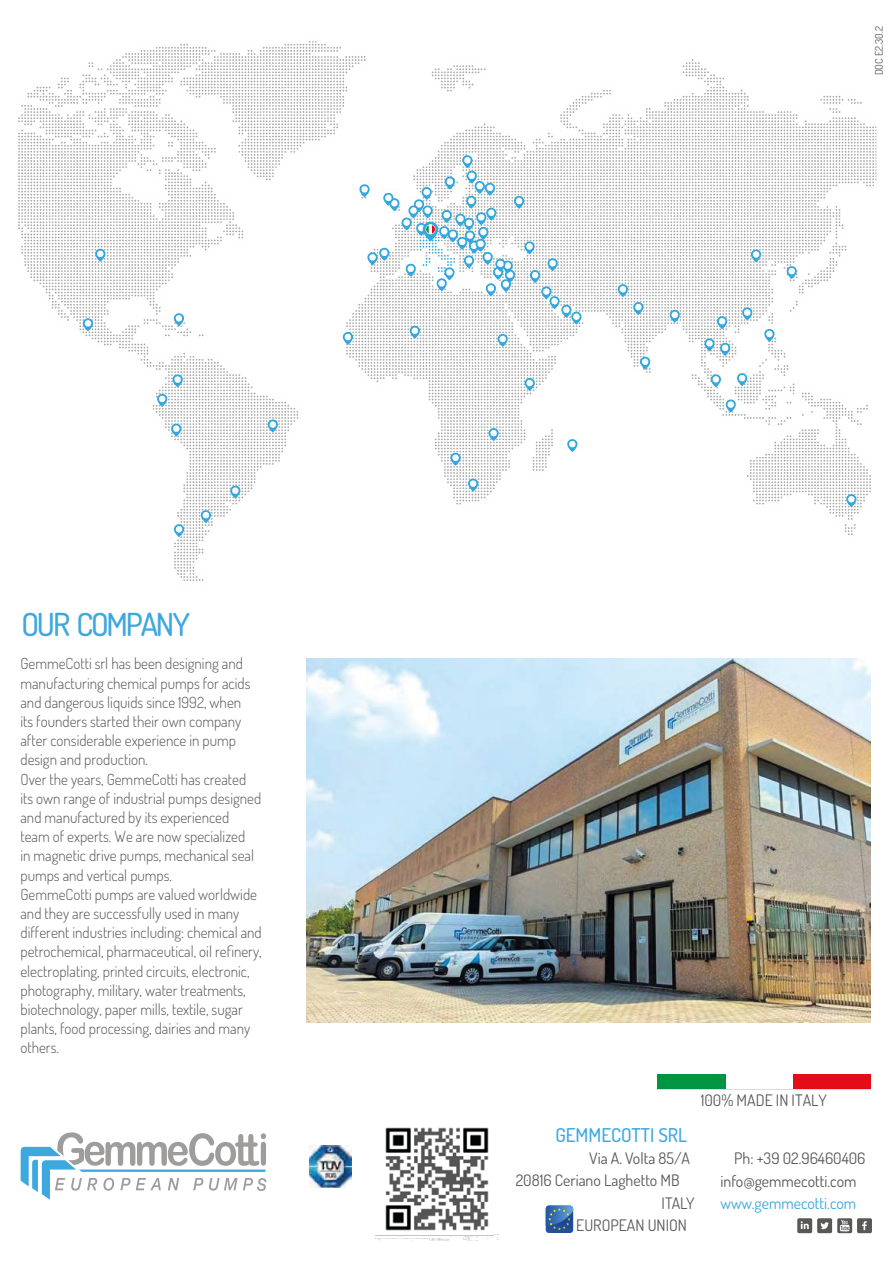
<style>
.page{position:relative;width:893px;height:1263px;background:#fff}
.page>*{position:absolute;margin:0;border:0;box-sizing:border-box;transform-origin:0 0}
.t1{font:500 31.8px "Dosis";letter-spacing:-.07em;color:#3ca8de}
.t2{font:500 19.05px "Dosis";color:#3ca8de}
.t3{font:15.9px/22.8px "Dosis";color:#585857}
.t4{font:15.9px "Dosis";color:#3ca8de}
.t5{font:300 15.3px/19.2px "Dosis";color:#585857}
.t6{font:10.5px "Dosis";color:#585857}
</style>
<div class="page">
<img style="left:18px;top:41px;width:859px;height:540px">
<div style="left:857px;top:1218px;width:15px;height:15px;background:#585857;border-radius:2px"></div>
<svg style="left:862px;top:1221px;width:5px;height:9px"></svg>
<div style="left:817px;top:1218px;width:15px;height:15px;background:#585857;border-radius:2px"></div>
<svg style="left:820px;top:1222px;width:9px;height:7px"></svg>
<svg style="left:837px;top:1218px;width:15px;height:15px"></svg>
<svg style="left:840px;top:1220px;width:10px;height:11px"></svg>
<div style="left:797px;top:1218px;width:15px;height:15px;background:#585857;border-radius:2px"></div>
<svg style="left:801px;top:1221px;width:8px;height:8px"></svg>
<img style="left:310px;top:1145px;width:42px;height:42px">
<svg style="left:546px;top:1205px;width:27px;height:28px"></svg>
<svg style="left:657px;top:1088px;width:214px;height:2px"></svg>
<div style="left:793px;top:1073px;width:78px;height:15px;background:#e30d18"></div>
<div style="left:657px;top:1073px;width:68px;height:15px;background:#009641"></div>
<img style="left:307px;top:658px;width:564px;height:364px">
<img style="left:376px;top:1127px;width:122px;height:113px">
<svg style="left:21px;top:1132px;width:245px;height:68px"></svg>
<h1 class="t1" style="left:21px;top:602px;width:170px">OUR COMPANY</h1>
<p class="t5" style="left:20px;top:653px;width:243px">GemmeCotti srl has been designing and manufacturing chemical pumps for acids and dangerous liquids since 1992, when<br>its founders started their own company after considerable experience in pump design and production.<br>Over the years, GemmeCotti has created its own range of industrial pumps designed and manufactured by its experienced team of experts. We are now specialized<br>in magnetic drive pumps, mechanical seal pumps and vertical pumps.<br>GemmeCotti pumps are valued worldwide and they are successfully used in many different industries including: chemical and petrochemical, pharmaceutical, oil refinery, electroplating, printed circuits, electronic, photography, military, water treatments, biotechnology, paper mills, textile, sugar plants, food processing, dairies and many others.</p>
<p class="t6" style="left:872px;top:75px;width:50px;rotate:-90deg">DOC E2.30.2</p>
<p class="t3" style="left:701px;top:1088px;width:128px">100% MADE IN ITALY</p>
<p class="t2" style="left:555px;top:1122px;width:133px">GEMMECOTTI SRL</p>
<p class="t3" style="left:589px;top:1146px;width:102px">Via A. Volta 85/A</p>
<p class="t3" style="left:516px;top:1168px;width:165px">20816 Ceriano Laghetto MB</p>
<p class="t3" style="left:662px;top:1191px;width:34px">ITALY</p>
<p class="t3" style="left:576px;top:1213px;width:112px">EUROPEAN UNION</p>
<p class="t3" style="left:720px;top:1146px;width:146px;text-indent:14px">Ph: +39 02.96460406 info@gemmecotti.com</p>
<p class="t4" style="left:720px;top:1192px;width:137px">www.gemmecotti.com</p>
</div>
